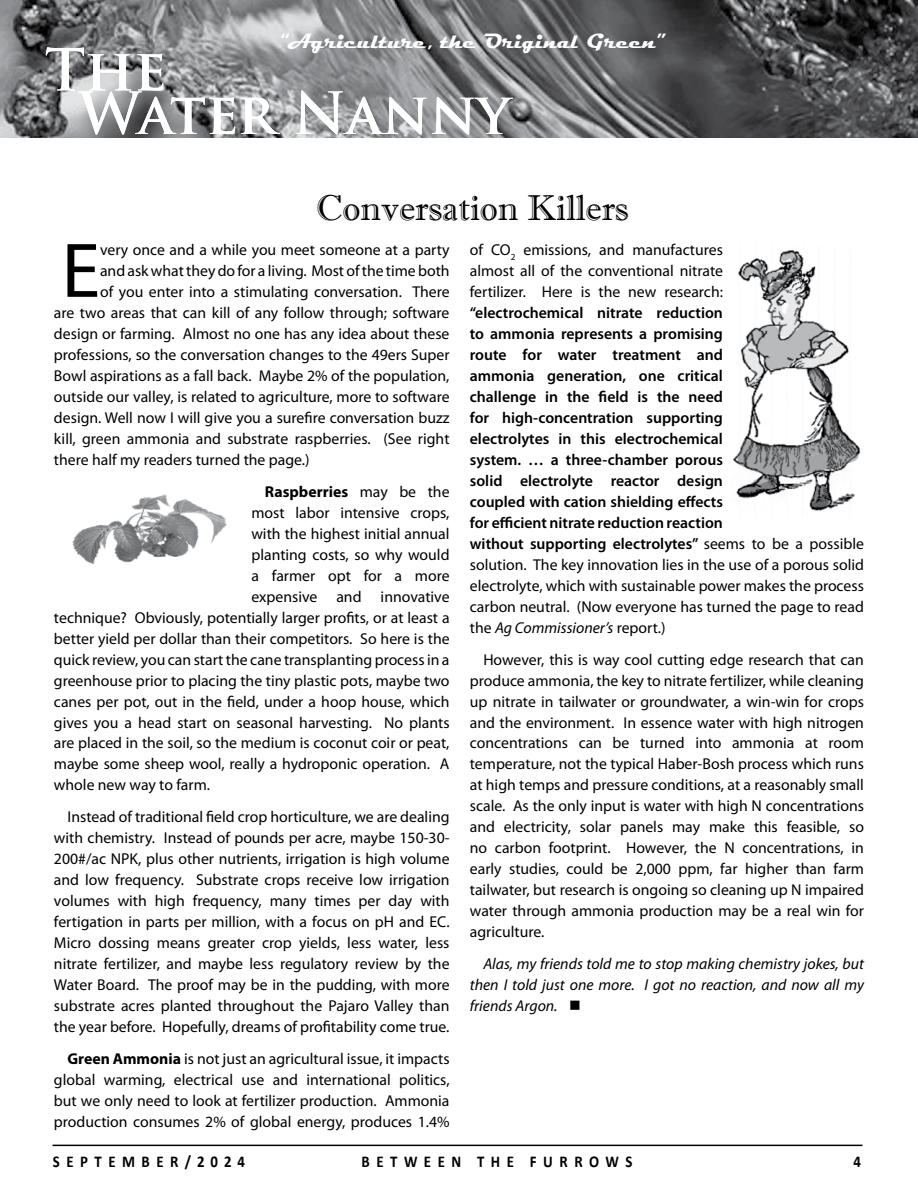
<style>
.page{position:relative;width:918px;height:1188px;background:#fff}
.page>*{position:absolute;margin:0;border:0;box-sizing:border-box;transform-origin:0 0}
.t1{font:78px "Myriad Pro";color:#000}
.t2{font:700 56.4px/43.5px "Trajan Pro";color:#fff}
.t3{font:36px "Imprint MT Shadow";color:#000}
.t4{font:700 21px "Magneto";color:#fff}
.t5{font:700 16.5px "Calibri";letter-spacing:.44em;color:#000;scale:.9 1}
.t6{font:15.75px/21px "Myriad Pro";color:#000;text-align:justify}
.t7{font:600 15.75px/21px "Myriad Pro";color:#000}
.t8{font:italic 15.75px/21px "Myriad Pro";color:#000;text-align:justify}
.t9{font:700 15.75px "Myriad Pro";color:#000}
.s1{font-weight:400}
.s2{font-weight:700}
.s3{font-weight:400;font-style:italic}
</style>
<div class="page">
<hr style="left:53px;top:1145px;width:810px;height:1px;background:#000">
<img style="left:0;top:0;width:918px;height:137px">
<img style="left:733px;top:249px;width:128px;height:262px">
<img style="left:72px;top:493px;width:155px;height:72px">
<h3 class="t4" style="left:280px;top:29px;width:385px">“Agriculture, the Original Green”</h3>
<h2 class="t2" style="left:79px;top:49px;width:433px;text-indent:-34px">The<br>Water Nanny</h2>
<h3 class="t3" style="left:316px;top:187px;width:314px">Conversation Killers</h3>
<h1 class="t1" style="left:62px;top:223px;width:40px">E</h1>
<p class="t6" style="left:100px;top:239px;width:351px">very once and a while you meet someone at a party</p>
<p class="t6" style="left:100px;top:260px;width:351px">and ask what they do for a living. Most of the time both</p>
<p class="t6" style="left:100px;top:281px;width:351px">of you enter into a stimulating conversation. There</p>
<p class="t6" style="left:54px;top:302px;width:397px">are two areas that can kill of any follow through; software</p>
<p class="t6" style="left:54px;top:323px;width:397px">design or farming. Almost no one has any idea about these</p>
<p class="t6" style="left:54px;top:344px;width:397px">professions, so the conversation changes to the 49ers Super</p>
<p class="t6" style="left:54px;top:365px;width:397px">Bowl aspirations as a fall back. Maybe 2% of the population,</p>
<p class="t6" style="left:54px;top:386px;width:397px">outside our valley, is related to agriculture, more to software</p>
<p class="t6" style="left:54px;top:407px;width:397px">design. Well now I will give you a surefire conversation buzz</p>
<p class="t6" style="left:54px;top:428px;width:397px">kill, green ammonia and substrate raspberries. (See right</p>
<p class="t6" style="left:54px;top:449px;width:257px">there half my readers turned the page.)</p>
<p class="t9" style="left:265px;top:481px;width:186px">Raspberries <span class="s1">may be the</span></p>
<p class="t6" style="left:251px;top:502px;width:200px">most labor intensive crops,</p>
<p class="t6" style="left:251px;top:523px;width:200px">with the highest initial annual</p>
<p class="t6" style="left:251px;top:544px;width:200px">planting costs, so why would</p>
<p class="t6" style="left:251px;top:565px;width:200px">a farmer opt for a more</p>
<p class="t6" style="left:251px;top:586px;width:200px">expensive and innovative</p>
<p class="t6" style="left:54px;top:606px;width:397px">technique? Obviously, potentially larger profits, or at least a</p>
<p class="t6" style="left:54px;top:627px;width:397px">better yield per dollar than their competitors. So here is the</p>
<p class="t6" style="left:54px;top:648px;width:397px">quick review, you can start the cane transplanting process in a</p>
<p class="t6" style="left:54px;top:669px;width:397px">greenhouse prior to placing the tiny plastic pots, maybe two</p>
<p class="t6" style="left:54px;top:690px;width:397px">canes per pot, out in the field, under a hoop house, which</p>
<p class="t6" style="left:54px;top:711px;width:397px">gives you a head start on seasonal harvesting. No plants</p>
<p class="t6" style="left:54px;top:732px;width:397px">are placed in the soil, so the medium is coconut coir or peat,</p>
<p class="t6" style="left:54px;top:753px;width:397px">maybe some sheep wool, really a hydroponic operation. A</p>
<p class="t6" style="left:54px;top:774px;width:158px">whole new way to farm.</p>
<p class="t6" style="left:54px;top:806px;width:397px;text-indent:13px">Instead of traditional field crop horticulture, we are dealing with chemistry. Instead of pounds per acre, maybe 150-30- 200#/ac NPK, plus other nutrients, irrigation is high volume and low frequency. Substrate crops receive low irrigation volumes with high frequency, many times per day with fertigation in parts per million, with a focus on pH and EC.<br>Micro dossing means greater crop yields, less water, less nitrate fertilizer, and maybe less regulatory review by the Water Board. The proof may be in the pudding, with more substrate acres planted throughout the Pajaro Valley than the year before. Hopefully, dreams of profitability come true.</p>
<p class="t6" style="left:54px;top:1048px;width:397px;text-indent:13px"><span class="s2">Green Ammonia</span> is not just an agricultural issue, it impacts global warming, electrical use and international politics, but we only need to look at fertilizer production. Ammonia production consumes 2% of global energy, produces 1.4%</p>
<p class="t6" style="left:470px;top:239px;width:255px">of CO<sub>2</sub> emissions, and manufactures almost all of the conventional nitrate fertilizer. Here is the new research:</p>
<p class="t7" style="left:470px;top:302px;width:396px">“electrochemical nitrate reduction<br>to ammonia represents a promising<br>route for water treatment and<br>ammonia generation, one critical<br>challenge in the field is the need<br>for high-concentration supporting<br>electrolytes in this electrochemical<br>system. … a three-chamber porous<br>solid electrolyte reactor design<br>coupled with cation shielding effects<br>for efficient nitrate reduction reaction<br>without supporting electrolytes” <span class="s1">seems to be a possible solution. The key innovation lies in the use of a porous solid electrolyte, which with sustainable power makes the process carbon neutral. (Now everyone has turned the page to read the</span> <span class="s3">Ag Commissioner’s</span> <span class="s1">report.)</span></p>
<p class="t6" style="left:470px;top:648px;width:396px;text-indent:13px">However, this is way cool cutting edge research that can produce ammonia, the key to nitrate fertilizer, while cleaning up nitrate in tailwater or groundwater, a win-win for crops and the environment. In essence water with high nitrogen concentrations can be turned into ammonia at room temperature, not the typical Haber-Bosh process which runs at high temps and pressure conditions, at a reasonably small scale. As the only input is water with high N concentrations and electricity, solar panels may make this feasible, so no carbon footprint. However, the N concentrations, in early studies, could be 2,000 ppm, far higher than farm tailwater, but research is ongoing so cleaning up N impaired water through ammonia production may be a real win for agriculture.</p>
<p class="t8" style="left:470px;top:953px;width:396px;text-indent:13px">Alas, my friends told me to stop making chemistry jokes, but then I told just one more. I got no reaction, and now all my friends Argon. ■</p>
<p class="t5" style="left:53px;top:1151px;width:93px">SEPTEMB</p>
<p class="t5" style="left:156px;top:1151px;width:100px">ER/2024</p>
<p class="t5" style="left:362px;top:1151px;width:301px">BETWEEN TH E FURRO WS</p>
<p class="t5" style="left:853px;top:1151px;width:10px">4</p>
</div>
